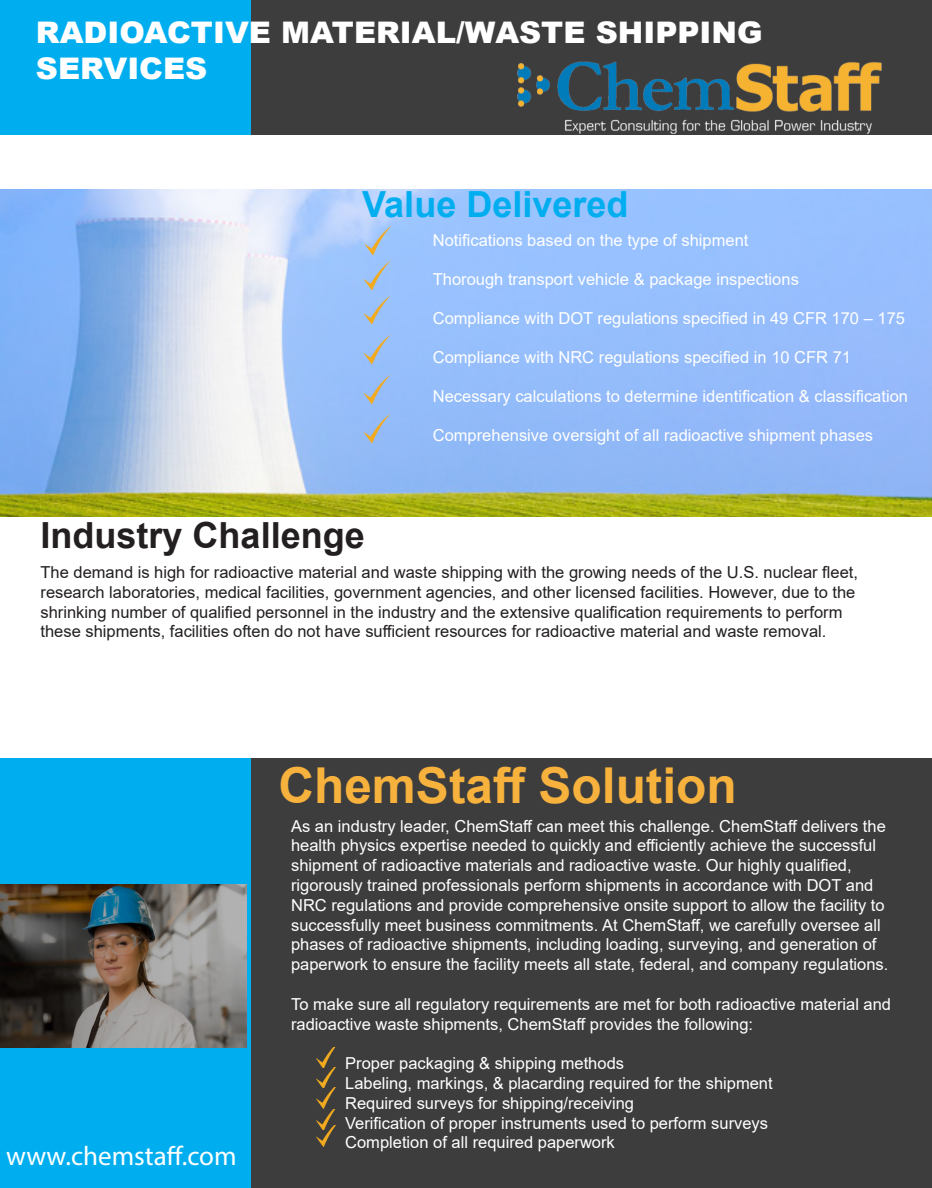
<style>
.page{position:relative;width:932px;height:1188px;background:#fff}
.page>*{position:absolute;margin:0;border:0;box-sizing:border-box;transform-origin:0 0}
.t1{font:700 49.5px "Arial";color:#f7b23e}
.t2{font:700 36px "Arial";color:#231f20}
.t3{font:700 36px "Arial";color:#00aeef}
.t4{font:900 29.7px "Arial";color:#fff}
.t5{font:27px "Myriad Pro";color:#fff}
.t6{font:16.5px/19.8px "Arial";color:#fff}
.t7{font:16.5px/19.8px "Arial";color:#231f20}
</style>
<div class="page">
<img style="left:0;top:190px;width:932px;height:327px">
<div style="left:248px;top:758px;width:684px;height:430px;background:#3d3d3d"></div>
<div style="left:250px;top:0;width:682px;height:135px;background:#3e3d3d"></div>
<div style="left:0;top:0;width:250px;height:135px;background:#00aeef"></div>
<div style="left:0;top:758px;width:250px;height:430px;background:#00aeef"></div>
<img style="left:517px;top:61px;width:365px;height:73px">
<img style="left:362px;top:224px;width:31px;height:103px">
<img style="left:362px;top:412px;width:30px;height:34px">
<img style="left:362px;top:372px;width:30px;height:34px">
<img style="left:362px;top:333px;width:30px;height:34px">
<img style="left:317px;top:1130px;width:16px;height:16px">
<img style="left:317px;top:1047px;width:19px;height:83px">
<img style="left:0;top:884px;width:246px;height:163px">
<p class="t4" style="left:36px;top:11px;width:728px">RADIOACTIVE MATERIAL/WASTE SHIPPING</p>
<p class="t4" style="left:36px;top:46px;width:173px">SERVICES</p>
<p class="t3" style="left:362px;top:179px;width:268px">Value Delivered</p>
<p class="t2" style="left:40px;top:510px;width:326px">Industry Challenge</p>
<p class="t6" style="left:433px;top:230px;width:317px">Notifications based on the type of shipment</p>
<p class="t6" style="left:433px;top:269px;width:367px">Thorough transport vehicle &amp; package inspections</p>
<p class="t6" style="left:433px;top:308px;width:473px">Compliance with DOT regulations specified in 49 CFR 170 – 175</p>
<p class="t6" style="left:433px;top:347px;width:420px">Compliance with NRC regulations specified in 10 CFR 71</p>
<p class="t6" style="left:433px;top:386px;width:477px">Necessary calculations to determine identification &amp; classification</p>
<p class="t6" style="left:433px;top:425px;width:442px">Comprehensive oversight of all radioactive shipment phases</p>
<p class="t7" style="left:40px;top:562px;width:819px">The demand is high for radioactive material and waste shipping with the growing needs of the U.S. nuclear fleet, research laboratories, medical facilities, government agencies, and other licensed facilities. However, due to the shrinking number of qualified personnel in the industry and the extensive qualification requirements to perform these shipments, facilities often do not have sufficient resources for radioactive material and waste removal.</p>
<p class="t5" style="left:6px;top:1140px;width:232px">www.chemstaff.com</p>
<p class="t1" style="left:278px;top:751px;width:460px">ChemStaff Solution</p>
<p class="t6" style="left:291px;top:816px;width:596px">As an industry leader, ChemStaff can meet this challenge. ChemStaff delivers the health physics expertise needed to quickly and efficiently achieve the successful shipment of radioactive materials and radioactive waste. Our highly qualified,</p>
<p class="t6" style="left:291px;top:875px;width:599px">rigorously trained professionals perform shipments in accordance with DOT and NRC regulations and provide comprehensive onsite support to allow the facility to successfully meet business commitments. At ChemStaff, we carefully oversee all phases of radioactive shipments, including loading, surveying, and generation of paperwork to ensure the facility meets all state, federal, and company regulations.</p>
<p class="t6" style="left:291px;top:994px;width:601px">To make sure all regulatory requirements are met for both radioactive material and radioactive waste shipments, ChemStaff provides the following:</p>
<p class="t6" style="left:345px;top:1053px;width:280px">Proper packaging &amp; shipping methods</p>
<p class="t6" style="left:345px;top:1073px;width:429px">Labeling, markings, &amp; placarding required for the shipment</p>
<p class="t6" style="left:345px;top:1093px;width:290px">Required surveys for shipping/receiving</p>
<p class="t6" style="left:345px;top:1113px;width:424px">Verification of proper instruments used to perform surveys</p>
<p class="t6" style="left:345px;top:1133px;width:271px">Completion of all required paperwork</p>
</div>
